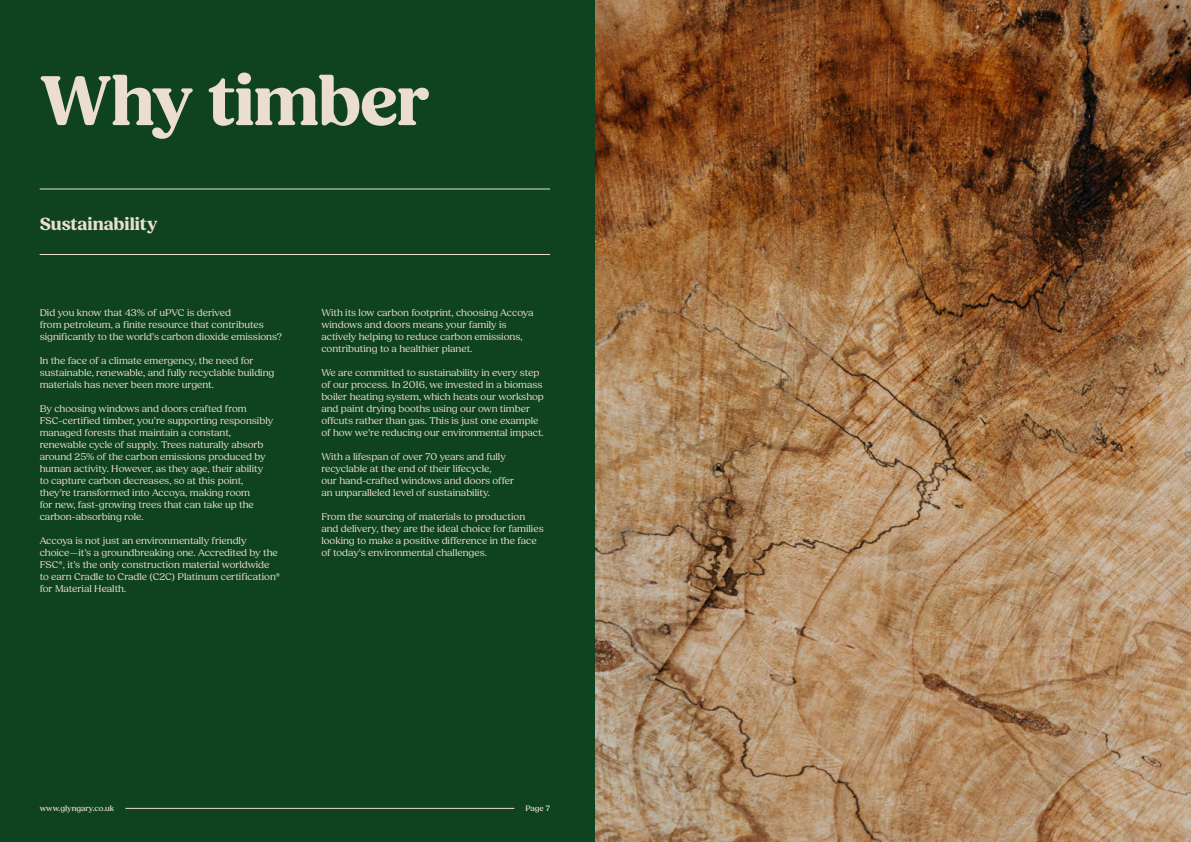
<style>
.page{position:relative;width:1191px;height:842px;background:#fff}
.page>*{position:absolute;margin:0;border:0;box-sizing:border-box;transform-origin:0 0}
.t1{font:700 72px "Fields";letter-spacing:-.02em;color:#ebddd0}
.t2{font:700 18px "Fields";color:#ebddd0}
.t3{font:10px/12px "Fields";color:#ebddd0}
.t4{font:500 8px "Fields";color:#ebddd0}
</style>
<div class="page">
<div style="left:0;top:0;width:595px;height:842px;background:#0e4220"></div>
<hr style="left:40px;top:254px;width:510px;height:1px;background:#ebddd0">
<hr style="left:40px;top:188px;width:510px;height:1px;background:#ebddd0">
<hr style="left:125px;top:808px;width:389px;height:1px;background:#ebddd0">
<img style="left:595px;top:0;width:596px;height:842px">
<h1 class="t1" style="left:40px;top:59px;width:391px">Why timber</h1>
<h2 class="t2" style="left:40px;top:213px;width:119px">Sustainability</h2>
<p class="t3" style="left:40px;top:307px;width:244px">Did you know that 43% of uPVC is derived<br>from petroleum, a finite resource that contributes significantly to the world’s carbon dioxide emissions?</p>
<p class="t3" style="left:40px;top:355px;width:236px">In the face of a climate emergency, the need for sustainable, renewable, and fully recyclable building materials has never been more urgent.</p>
<p class="t3" style="left:40px;top:403px;width:235px">By choosing windows and doors crafted from FSC-certified timber, you’re supporting responsibly managed forests that maintain a constant, renewable cycle of supply. Trees naturally absorb around 25% of the carbon emissions produced by human activity. However, as they age, their ability to capture carbon decreases, so at this point, they’re transformed into Accoya, making room<br>for new, fast-growing trees that can take up the carbon-absorbing role.</p>
<p class="t3" style="left:40px;top:535px;width:242px">Accoya is not just an environmentally friendly choice—it’s a groundbreaking one. Accredited by the FSC®, it’s the only construction material worldwide to earn Cradle to Cradle (C2C) Platinum certification® for Material Health.</p>
<p class="t3" style="left:321px;top:307px;width:214px">With its low carbon footprint, choosing Accoya windows and doors means your family is actively helping to reduce carbon emissions, contributing to a healthier planet.</p>
<p class="t3" style="left:321px;top:367px;width:224px">We are committed to sustainability in every step of our process. In 2016, we invested in a biomass boiler heating system, which heats our workshop and paint drying booths using our own timber offcuts rather than gas. This is just one example of how we’re reducing our environmental impact.</p>
<p class="t3" style="left:321px;top:451px;width:194px">With a lifespan of over 70 years and fully recyclable at the end of their lifecycle,<br>our hand-crafted windows and doors offer an unparalleled level of sustainability.</p>
<p class="t3" style="left:321px;top:511px;width:224px">From the sourcing of materials to production and delivery, they are the ideal choice for families looking to make a positive difference in the face of today’s environmental challenges.</p>
<p class="t4" style="left:40px;top:803px;width:76px">www.glyngary.co.uk</p>
<p class="t4" style="left:525px;top:803px;width:26px">Page 7</p>
</div>
